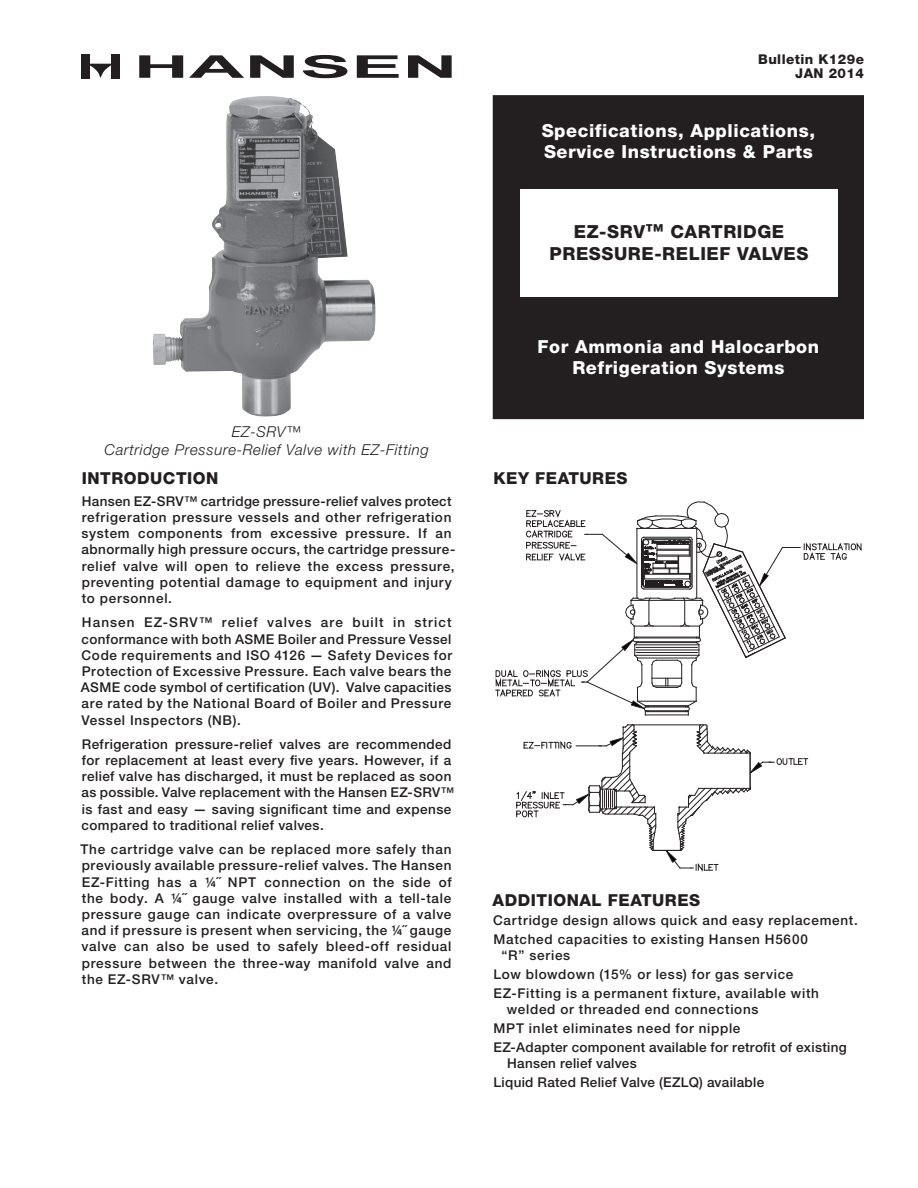
<style>
.page{position:relative;width:918px;height:1188px;background:#fff}
.page>*{position:absolute;margin:0;border:0;box-sizing:border-box;transform-origin:0 0}
.t1{font:800 18px/21.6px "Helvetica Neue LT Std";letter-spacing:.03em;color:#fff}
.t2{font:800 18px/21.6px "Helvetica Neue LT Std";letter-spacing:.03em;color:#231f20;text-align:center}
.B_Section_Heading{font:800 16.5px "Helvetica Neue LT Std";letter-spacing:.03em;color:#231f20}
.t3{font:italic 300 15px/18px "Helvetica Neue LT Std";letter-spacing:.04em;color:#231f20;text-align:center}
.B_Body_Text{font:500 13.5px/16.2px "Helvetica Neue LT Std";letter-spacing:.04em;color:#231f20}
.B_Bullet_Text{font:500 13.5px/16.2px "Helvetica Neue LT Std";letter-spacing:.05em;color:#231f20}
.B_Bullet_Text-2{font:500 13.5px/16.2px "Helvetica Neue LT Std";letter-spacing:.025em;color:#231f20}
.B_Bullet_Text-3{font:500 13.5px "Helvetica Neue LT Std";letter-spacing:.02em;color:#231f20}
.t4{font:800 13.5px/14.7px "Helvetica Neue LT Std";letter-spacing:.03em;color:#231f20;text-align:right}
</style>
<div class="page">
<div style="left:494px;top:96px;width:369px;height:322px;background:#231f20"></div>
<div style="left:493px;top:95px;width:371px;height:324px;border:2px solid #231f20"></div>
<div style="left:520px;top:189px;width:318px;height:108px;background:#fff"></div>
<div style="left:111px;top:54px;width:9px;height:24px;background:#231f20"></div>
<div style="left:81px;top:54px;width:9px;height:24px;background:#231f20"></div>
<svg style="left:139px;top:55px;width:44px;height:23px"></svg>
<svg style="left:189px;top:55px;width:55px;height:23px"></svg>
<svg style="left:250px;top:55px;width:44px;height:23px"></svg>
<svg style="left:303px;top:55px;width:44px;height:23px"></svg>
<svg style="left:357px;top:55px;width:42px;height:23px"></svg>
<svg style="left:408px;top:55px;width:44px;height:23px"></svg>
<svg style="left:90px;top:64px;width:21px;height:13px"></svg>
<img style="left:153px;top:96px;width:223px;height:321px">
<hr style="left:645px;top:715px;width:43px;height:1px;background:#231f20">
<svg style="left:516px;top:724px;width:292px;height:148px"></svg>
<svg style="left:496px;top:501px;width:365px;height:214px"></svg>
<p class="t3" style="left:105px;top:423px;width:326px">EZ-SRV™<br>Cartridge Pressure-Relief Valve with EZ-Fitting</p>
<p class="B_Section_Heading" style="left:82px;top:469px;width:138px">INTRODUCTION</p>
<p class="B_Body_Text" style="left:82px;top:493px;width:375px">Hansen EZ-SRV™ cartridge pressure-relief valves protect refrigeration pressure vessels and other refrigeration system components from excessive pressure. If an abnormally high pressure occurs, the cartridge pressure&shy;relief valve will open to relieve the excess pressure, preventing potential damage to equipment and injury to personnel.</p>
<p class="B_Body_Text" style="left:81px;top:614px;width:373px;text-align:justify">Hansen EZ-SRV™ relief valves are built in strict conformance with both ASME Boiler and Pressure Vessel Code requirements and ISO 4126 — Safety Devices for Protection of Excessive Pressure. Each valve bears the ASME code symbol of certification (UV). Valve capacities are rated by the National Board of Boiler and Pressure Vessel Inspectors (NB).</p>
<p class="B_Body_Text" style="left:82px;top:736px;width:374px">Refrigeration pressure-relief valves are recommended for replacement at least every five years. However, if a relief valve has discharged, it must be replaced as soon as possible. Valve replacement with the Hansen EZ-SRV™ is fast and easy — saving significant time and expense compared to traditional relief valves.</p>
<p class="B_Body_Text" style="left:81px;top:841px;width:373px;text-align:justify">The cartridge valve can be replaced more safely than previously available pressure-relief valves. The Hansen EZ-Fitting has a ¼˝ NPT connection on the side of the body. A ¼˝ gauge valve installed with a tell-tale pressure gauge can indicate overpressure of a valve and if pressure is present when servicing, the ¼˝ gauge valve can also be used to safely bleed-off residual pressure between the three-way manifold valve and the EZ-SRV™ valve.</p>
<p class="t4" style="left:758px;top:51px;width:107px">Bulletin K129e<br>JAN 2014</p>
<h1 class="t1" style="left:542px;top:120px;width:275px">Specifications, Applications,<br>Service Instructions &amp; Parts</h1>
<h1 class="t2" style="left:550px;top:221px;width:260px">EZ-SRV™ CARTRIDGE<br>PRESSURE-RELIEF VALVES</h1>
<h1 class="t1" style="left:538px;top:336px;width:283px;text-align:center">For Ammonia and Halocarbon<br>Refrigeration Systems</h1>
<p class="B_Section_Heading" style="left:493px;top:469px;width:136px">KEY FEATURES</p>
<p class="B_Section_Heading" style="left:493px;top:890px;width:209px">ADDITIONAL FEATURES</p>
<p class="B_Bullet_Text" style="left:493px;top:912px;width:366px">Cartridge design allows quick and easy replacement.</p>
<p class="B_Bullet_Text" style="left:502px;top:931px;width:308px;text-indent:-8px">Matched capacities to existing Hansen H5600 “R” series</p>
<p class="B_Bullet_Text" style="left:494px;top:966px;width:301px">Low blowdown (15% or less) for gas service</p>
<p class="B_Bullet_Text" style="left:507px;top:985px;width:314px;text-indent:-13px">EZ-Fitting is a permanent fixture, available with welded or threaded end connections</p>
<p class="B_Bullet_Text" style="left:494px;top:1020px;width:248px">MPT inlet eliminates need for nipple</p>
<p class="B_Bullet_Text-2" style="left:507px;top:1039px;width:341px;text-indent:-14px">EZ-Adapter component available for retrofit of existing<br>Hansen relief valves</p>
<p class="B_Bullet_Text-3" style="left:494px;top:1074px;width:272px">Liquid Rated Relief Valve (EZLQ) available</p>
</div>
